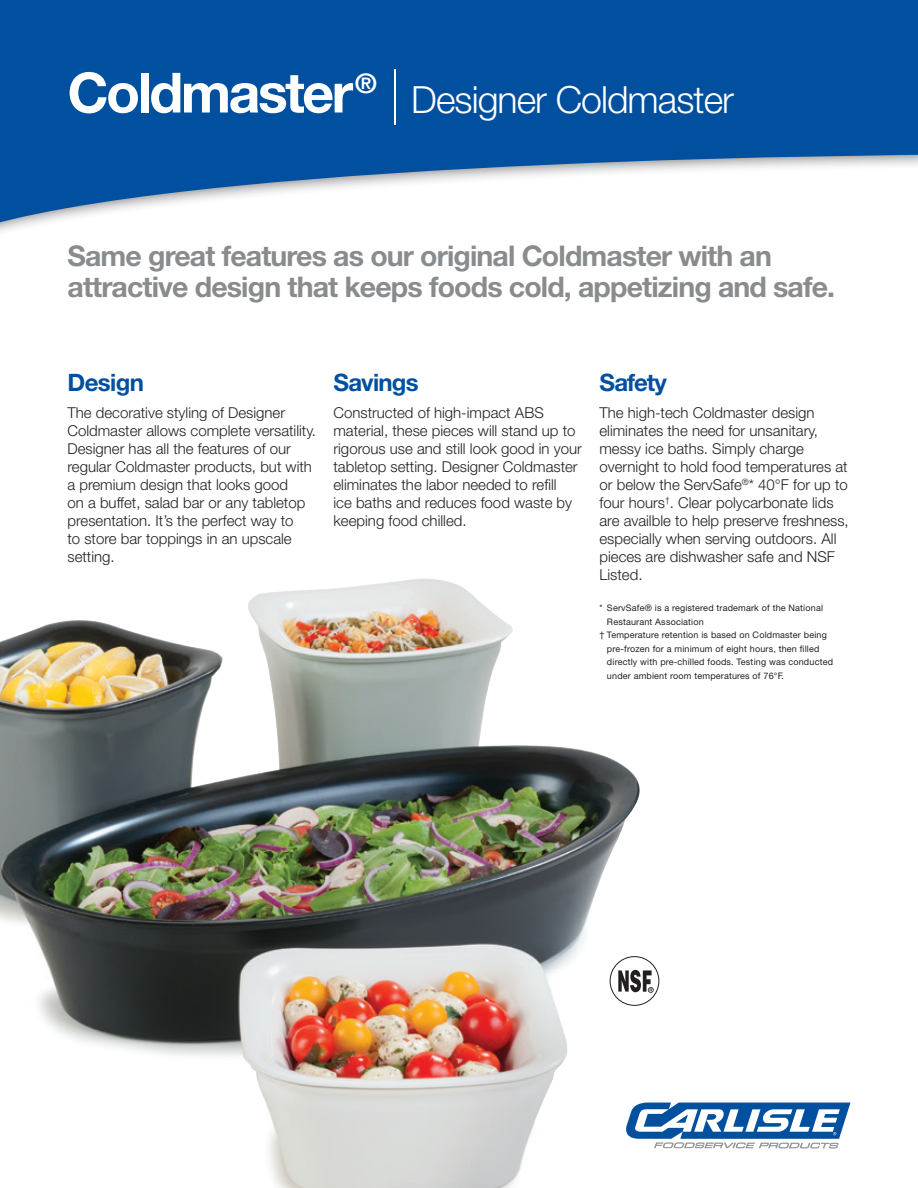
<style>
.page{position:relative;width:918px;height:1188px;background:#fff}
.page>*{position:absolute;margin:0;border:0;box-sizing:border-box;transform-origin:0 0}
.t1{font:300 37.5px "Helvetica Neue LT Std";letter-spacing:-.025em;color:#fff}
.t2{font:700 28.5px/31.5px "Helvetica Neue LT Std";letter-spacing:-.03em;color:#888c8f}
.t3{font:700 24px "Helvetica Neue LT Std";letter-spacing:-.025em;color:#01509f}
.t4{font:300 15px/18px "Helvetica Neue LT Std";color:#231f20}
.t5{font:9px "Helvetica Neue LT Std";letter-spacing:.02em;color:#231f20}
.s1{font-weight:700;font-size:55.5px}
.s2{font-weight:200;font-size:55.5px}
</style>
<div class="page">
<svg style="left:0;top:0;width:918px;height:226px;fill:#01509f"></svg>
<svg style="left:640px;top:970px;width:14px;height:23px"></svg>
<svg style="left:640px;top:1102px;width:211px;height:46px"></svg>
<img style="left:0;top:579px;width:640px;height:609px">
<h1 class="t1" style="left:68px;top:76px;width:668px"><span class="s1">Coldmaster</span><sup>®</sup> <span class="s2">|</span> Designer Coldmaster</h1>
<h2 class="t2" style="left:68px;top:239px;width:769px">Same great features as our original Coldmaster with an attractive design that keeps foods cold, appetizing and safe.</h2>
<h3 class="t3" style="left:68px;top:367px;width:78px">Design</h3>
<p class="t4" style="left:68px;top:403px;width:250px">The decorative styling of Designer Coldmaster allows complete versatility.<br>Designer has all the features of our regular Coldmaster products, but with a premium design that looks good<br>on a buffet, salad bar or any tabletop presentation. It’s the perfect way to<br>to store bar toppings in an upscale setting.</p>
<h3 class="t3" style="left:333px;top:367px;width:87px">Savings</h3>
<p class="t4" style="left:333px;top:403px;width:250px">Constructed of high-impact ABS material, these pieces will stand up to rigorous use and still look good in your tabletop setting. Designer Coldmaster eliminates the labor needed to refill<br>ice baths and reduces food waste by keeping food chilled.</p>
<h3 class="t3" style="left:600px;top:367px;width:69px">Safety</h3>
<p class="t4" style="left:600px;top:403px;width:251px">The high-tech Coldmaster design eliminates the need for unsanitary, messy ice baths. Simply charge overnight to hold food temperatures at or below the ServSafe<sup>®</sup>* 40°F for up to four hours<sup>†</sup>. Clear polycarbonate lids are availble to help preserve freshness, especially when serving outdoors. All pieces are dishwasher safe and NSF Listed.</p>
<p class="t5" style="left:600px;top:603px;width:225px">* ServSafe® is a registered trademark of the National</p>
<p class="t5" style="left:607px;top:616px;width:98px">Restaurant Association</p>
<p class="t5" style="left:600px;top:630px;width:229px">† Temperature retention is based on Coldmaster being</p>
<p class="t5" style="left:607px;top:643px;width:214px">pre‑frozen for a minimum of eight hours, then filled</p>
<p class="t5" style="left:607px;top:657px;width:228px">directly with pre-chilled foods. Testing was conducted</p>
<p class="t5" style="left:607px;top:670px;width:179px">under ambient room temperatures of 76°F.</p>
</div>
